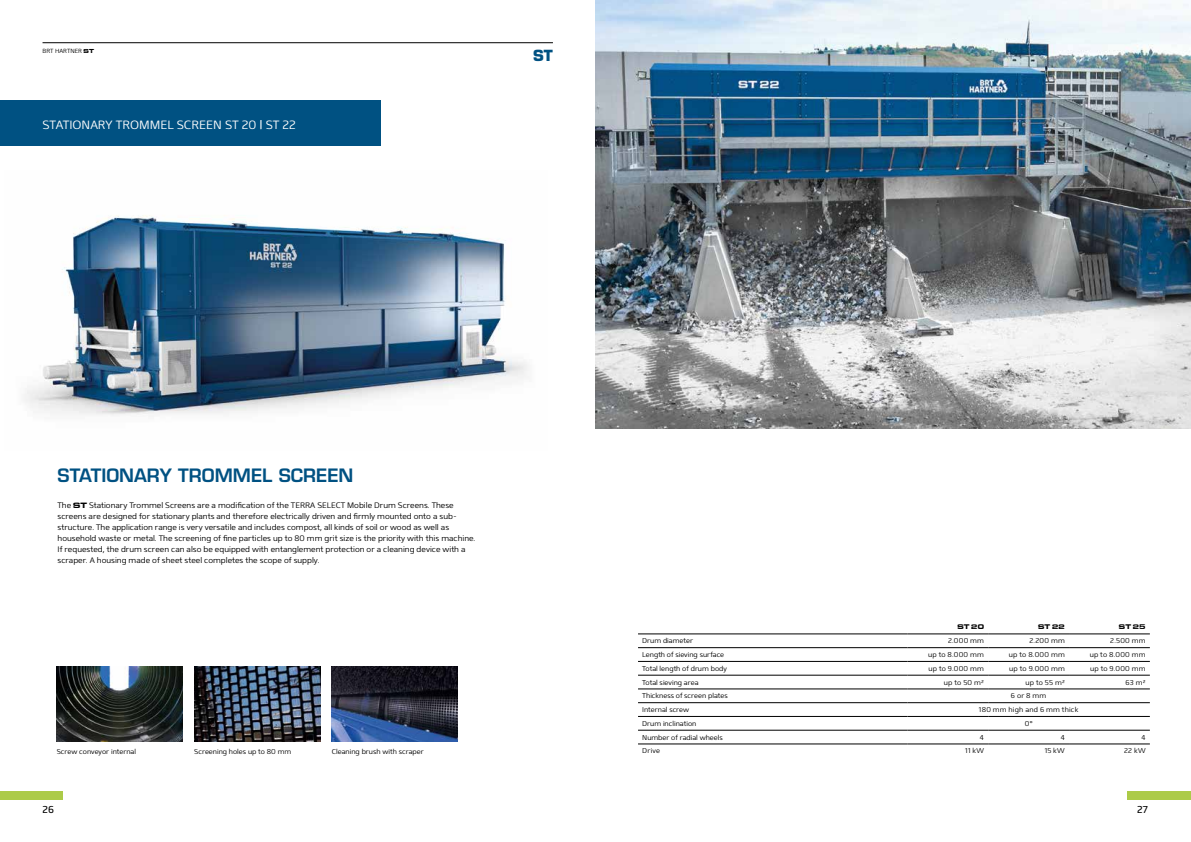
<style>
.page{position:relative;width:1191px;height:842px;background:#fff}
.page>*{position:absolute;margin:0;border:0;box-sizing:border-box;transform-origin:0 0}
.t1{font:600 18px "Eurostile LT Std";color:#005182}
.t2{font:700 15px "Eurostile LT Std";color:#005182}
.t3{font:300 12px "Mentone";color:#fff}
.t4{font:10px "Mentone";color:#000}
.t5{font:300 8px/11px "Mentone";color:#000}
.t6{font:300 7px "Mentone";color:#000}
.t7{font:300 7px "Mentone";letter-spacing:.025em;color:#000}
.t8{font:700 expanded 7px "Eurostile MN";letter-spacing:.02em;color:#000}
.t9{font:300 6px "Mentone";color:#000}
.s1{font-family:"Eurostile MN";font-weight:700;font-stretch:expanded}
.s2{font-weight:400}
</style>
<div class="page">
<hr style="left:43px;top:43px;width:510px;height:1px;background:#000">
<div style="left:1127px;top:791px;width:64px;height:8px;background:#accb48"></div>
<div style="left:0;top:791px;width:63px;height:8px;background:#accb48"></div>
<img style="left:595px;top:0;width:596px;height:428px">
<img style="left:194px;top:666px;width:126px;height:75px">
<img style="left:57px;top:666px;width:126px;height:75px">
<img style="left:332px;top:666px;width:126px;height:75px">
<div style="left:0;top:100px;width:381px;height:45px;background:#005182"></div>
<img style="left:24px;top:215px;width:504px;height:201px">
<hr style="left:638px;top:634px;width:269px;height:1px;background:#000">
<hr style="left:907px;top:634px;width:81px;height:1px;background:#000">
<hr style="left:988px;top:634px;width:81px;height:1px;background:#000">
<hr style="left:1069px;top:634px;width:80px;height:1px;background:#000">
<hr style="left:638px;top:647px;width:269px;height:1px;background:#000">
<hr style="left:907px;top:647px;width:81px;height:1px;background:#000">
<hr style="left:988px;top:647px;width:81px;height:1px;background:#000">
<hr style="left:1069px;top:647px;width:80px;height:1px;background:#000">
<hr style="left:638px;top:661px;width:269px;height:1px;background:#000">
<hr style="left:907px;top:661px;width:81px;height:1px;background:#000">
<hr style="left:988px;top:661px;width:81px;height:1px;background:#000">
<hr style="left:1069px;top:661px;width:80px;height:1px;background:#000">
<hr style="left:638px;top:675px;width:269px;height:1px;background:#000">
<hr style="left:907px;top:675px;width:81px;height:1px;background:#000">
<hr style="left:988px;top:675px;width:81px;height:1px;background:#000">
<hr style="left:1069px;top:675px;width:80px;height:1px;background:#000">
<hr style="left:638px;top:689px;width:269px;height:1px;background:#000">
<hr style="left:907px;top:689px;width:81px;height:1px;background:#000">
<hr style="left:988px;top:689px;width:81px;height:1px;background:#000">
<hr style="left:1069px;top:689px;width:80px;height:1px;background:#000">
<hr style="left:638px;top:702px;width:269px;height:1px;background:#000">
<hr style="left:907px;top:702px;width:81px;height:1px;background:#000">
<hr style="left:988px;top:702px;width:81px;height:1px;background:#000">
<hr style="left:1069px;top:702px;width:80px;height:1px;background:#000">
<hr style="left:638px;top:716px;width:269px;height:1px;background:#000">
<hr style="left:907px;top:716px;width:81px;height:1px;background:#000">
<hr style="left:988px;top:716px;width:81px;height:1px;background:#000">
<hr style="left:1069px;top:716px;width:80px;height:1px;background:#000">
<hr style="left:638px;top:730px;width:269px;height:1px;background:#000">
<hr style="left:907px;top:730px;width:81px;height:1px;background:#000">
<hr style="left:988px;top:730px;width:81px;height:1px;background:#000">
<hr style="left:1069px;top:730px;width:80px;height:1px;background:#000">
<hr style="left:638px;top:744px;width:269px;height:1px;background:#000">
<hr style="left:907px;top:744px;width:81px;height:1px;background:#000">
<hr style="left:988px;top:744px;width:81px;height:1px;background:#000">
<hr style="left:1069px;top:744px;width:80px;height:1px;background:#000">
<p class="t9" style="left:43px;top:47px;width:53px">BRT HARTNER <span class="s1">ST</span></p>
<h2 class="t2" style="left:533px;top:46px;width:21px">ST</h2>
<h3 class="t3" style="left:43px;top:118px;width:255px">STATIONARY TROMMEL SCREEN ST 20 <span class="s2">|</span> ST 22</h3>
<h1 class="t1" style="left:58px;top:464px;width:297px">STATIONARY TROMMEL SCREEN</h1>
<p class="t5" style="left:58px;top:499px;width:419px">The <span class="s1">ST</span> Stationary Trommel Screens are a modification of the TERRA SELECT Mobile Drum Screens. These screens are designed for stationary plants and therefore electrically driven and firmly mounted onto a sub&shy;structure. The application range is very versatile and includes compost, all kinds of soil or wood as well as household waste or metal. The screening of fine particles up to 80 mm grit size is the priority with this machine.<br>If requested, the drum screen can also be equipped with entanglement protection or a cleaning device with a scraper. A housing made of sheet steel completes the scope of supply.</p>
<p class="t6" style="left:57px;top:747px;width:81px">Screw conveyor internal</p>
<p class="t6" style="left:194px;top:747px;width:99px">Screening holes up to 80 mm</p>
<p class="t6" style="left:332px;top:747px;width:93px">Cleaning brush with scraper</p>
<p class="t8" style="left:957px;top:623px;width:28px">ST 20</p>
<p class="t8" style="left:1038px;top:623px;width:28px">ST 22</p>
<p class="t8" style="left:1119px;top:623px;width:28px">ST 25</p>
<p class="t6" style="left:642px;top:637px;width:52px">Drum diameter</p>
<p class="t6" style="left:948px;top:637px;width:37px">2.000 mm</p>
<p class="t6" style="left:1029px;top:637px;width:37px">2.200 mm</p>
<p class="t6" style="left:1110px;top:637px;width:37px">2.500 mm</p>
<p class="t6" style="left:642px;top:650px;width:83px">Length of sieving surface</p>
<p class="t6" style="left:928px;top:650px;width:57px">up to 8.000 mm</p>
<p class="t6" style="left:1009px;top:650px;width:57px">up to 8.000 mm</p>
<p class="t6" style="left:1089px;top:650px;width:57px">up to 8.000 mm</p>
<p class="t6" style="left:642px;top:664px;width:86px">Total length of drum body</p>
<p class="t6" style="left:928px;top:664px;width:57px">up to 9.000 mm</p>
<p class="t6" style="left:1009px;top:664px;width:57px">up to 9.000 mm</p>
<p class="t6" style="left:1090px;top:664px;width:57px">up to 9.000 mm</p>
<p class="t6" style="left:642px;top:678px;width:58px">Total sieving area</p>
<p class="t6" style="left:944px;top:678px;width:42px">up to 50 m²</p>
<p class="t6" style="left:1025px;top:678px;width:41px">up to 55 m²</p>
<p class="t6" style="left:1125px;top:678px;width:21px">63 m²</p>
<p class="t6" style="left:642px;top:692px;width:87px">Thickness of screen plates</p>
<p class="t6" style="left:1011px;top:692px;width:37px">6 or 8 mm</p>
<p class="t6" style="left:642px;top:705px;width:48px">Internal screw</p>
<p class="t7" style="left:979px;top:705px;width:101px">180 mm high and 6 mm thick</p>
<p class="t6" style="left:642px;top:719px;width:56px">Drum inclination</p>
<p class="t6" style="left:1024px;top:719px;width:9px">0°</p>
<p class="t6" style="left:642px;top:733px;width:82px">Number of radial wheels</p>
<p class="t6" style="left:980px;top:733px;width:5px">4</p>
<p class="t6" style="left:1060px;top:733px;width:5px">4</p>
<p class="t6" style="left:1141px;top:733px;width:5px">4</p>
<p class="t6" style="left:642px;top:747px;width:19px">Drive</p>
<p class="t6" style="left:965px;top:747px;width:20px">11 kW</p>
<p class="t6" style="left:1044px;top:747px;width:22px">15 kW</p>
<p class="t6" style="left:1124px;top:747px;width:23px">22 kW</p>
<p class="t4" style="left:43px;top:803px;width:13px">26</p>
<p class="t4" style="left:1137px;top:803px;width:12px">27</p>
</div>
